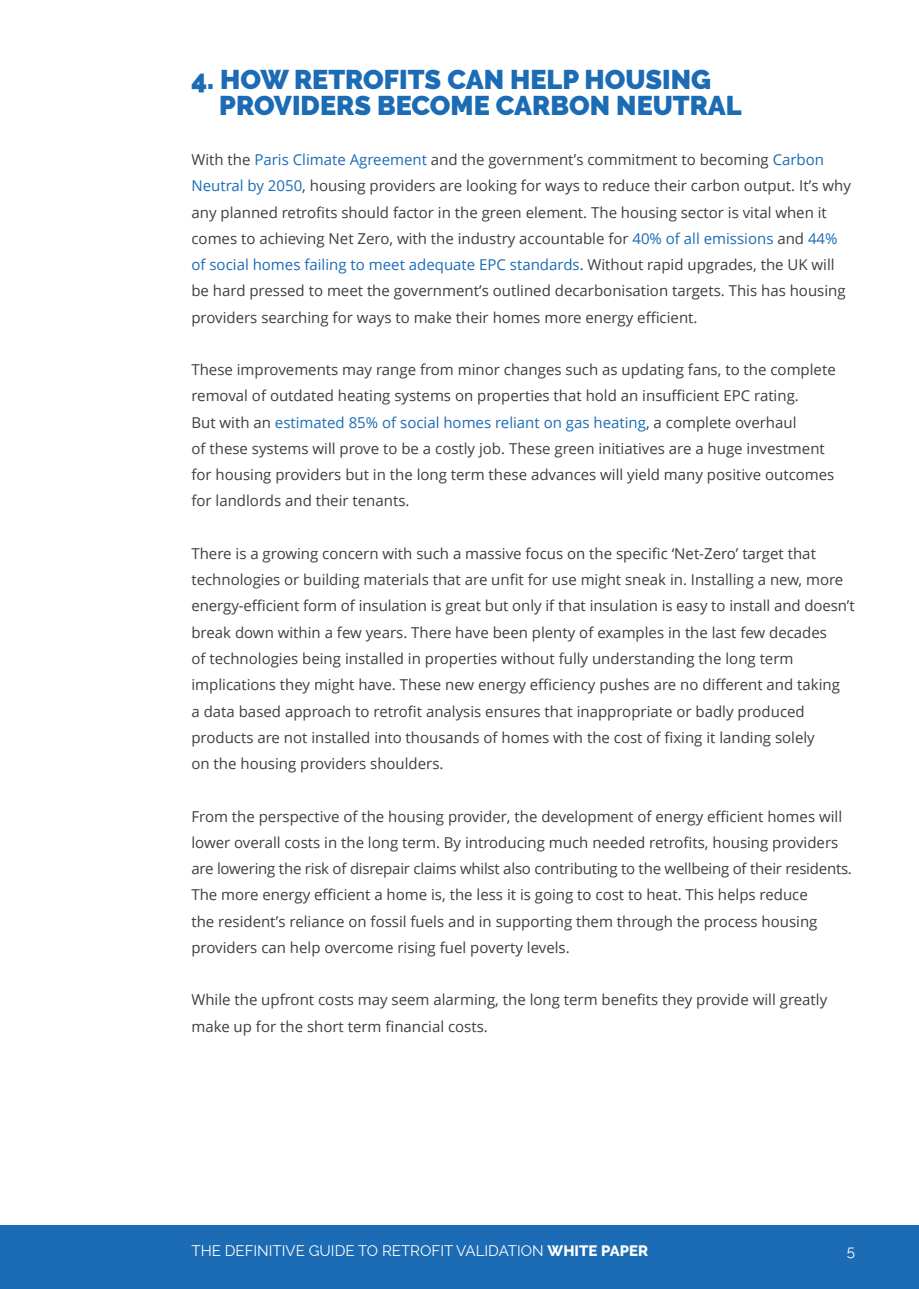
<style>
.page{position:relative;width:919px;height:1289px;background:#fff}
.page>*{position:absolute;margin:0;border:0;box-sizing:border-box;transform-origin:0 0}
.t1{font:900 27px/26.2px "Raleway";color:#1b6bb5}
.t2{font:15px/26.2px "Open Sans";color:#3e3e3f}
.t3{font:15px "Raleway";color:#fff}
.s1{color:#1b6bb5}
.s2{font-weight:800}
</style>
<div class="page">
<div style="left:0;top:1225px;width:918px;height:63px;background:#1b6bb5"></div>
<p class="t1" style="left:219px;top:67px;width:524px;text-indent:-28px">4. HOW RETROFITS CAN HELP HOUSING<br>PROVIDERS BECOME CARBON NEUTRAL</p>
<p class="t2" style="left:191px;top:146px;width:661px">With the <span class="s1">Paris Climate Agreement</span> and the government’s commitment to becoming <span class="s1">Carbon Neutral by 2050</span>, housing providers are looking for ways to reduce their carbon output. It’s why any planned retrofits should factor in the green element. The housing sector is vital when it comes to achieving Net Zero, with the industry accountable for <span class="s1">40% of all emissions</span> and <span class="s1">44% of social homes failing to meet adequate EPC standards</span>. Without rapid upgrades, the UK will be hard pressed to meet the government’s outlined decarbonisation targets. This has housing providers searching for ways to make their homes more energy efficient.</p>
<p class="t2" style="left:191px;top:356px;width:645px">These improvements may range from minor changes such as updating fans, to the complete removal of outdated heating systems on properties that hold an insufficient EPC rating.<br>But with an <span class="s1">estimated 85% of social homes reliant on gas heating</span>, a complete overhaul<br>of these systems will prove to be a costly job. These green initiatives are a huge investment for housing providers but in the long term these advances will yield many positive outcomes for landlords and their tenants.</p>
<p class="t2" style="left:191px;top:540px;width:664px">There is a growing concern with such a massive focus on the specific ‘Net-Zero’ target that technologies or building materials that are unfit for use might sneak in. Installing a new, more energy-efficient form of insulation is great but only if that insulation is easy to install and doesn’t break down within a few years. There have been plenty of examples in the last few decades<br>of technologies being installed in properties without fully understanding the long term implications they might have. These new energy efficiency pushes are no different and taking<br>a data based approach to retrofit analysis ensures that inappropriate or badly produced products are not installed into thousands of homes with the cost of fixing it landing solely<br>on the housing providers shoulders.</p>
<p class="t2" style="left:191px;top:802px;width:662px">From the perspective of the housing provider, the development of energy efficient homes will lower overall costs in the long term. By introducing much needed retrofits, housing providers are lowering the risk of disrepair claims whilst also contributing to the wellbeing of their residents.<br>The more energy efficient a home is, the less it is going to cost to heat. This helps reduce<br>the resident’s reliance on fossil fuels and in supporting them through the process housing providers can help overcome rising fuel poverty levels.</p>
<p class="t2" style="left:191px;top:986px;width:637px">While the upfront costs may seem alarming, the long term benefits they provide will greatly make up for the short term financial costs.</p>
<p class="t3" style="left:191px;top:1241px;width:458px">THE DEFINITIVE GUIDE TO RETROFIT VALIDATION <span class="s2">WHITE PAPER</span></p>
<p class="t3" style="left:846px;top:1241px;width:10px">5</p>
</div>
